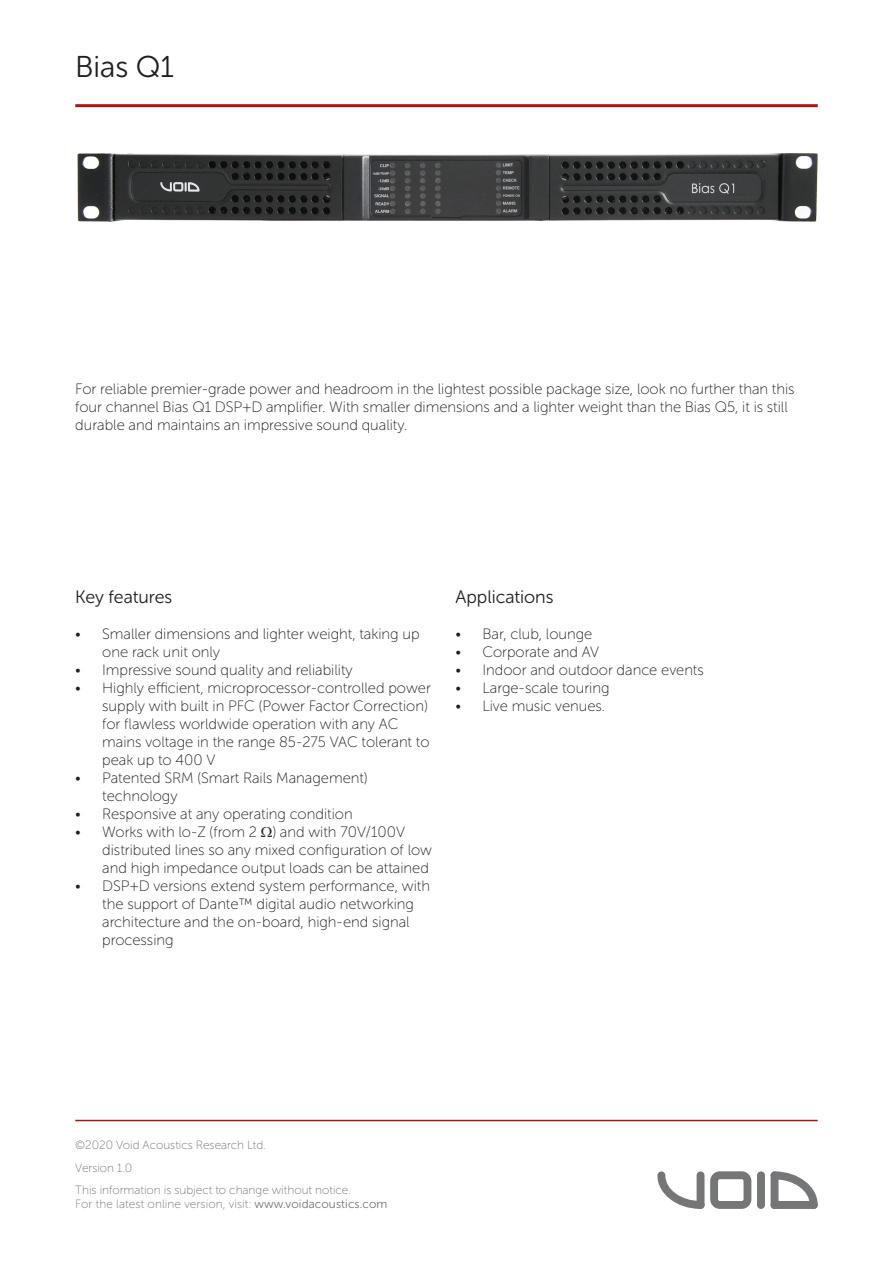
<style>
.page{position:relative;width:893px;height:1263px;background:#fff}
.page>*{position:absolute;margin:0;border:0;box-sizing:border-box;transform-origin:0 0}
.t1{font:30px "Museo Sans Rounded 300";color:#231f20}
.t2{font:18px "Museo Sans Rounded 300";color:#231f20}
.t3{font:15px/18px "Museo Sans Rounded 100";color:#231f20}
.t4{font:12px/22.5px "Museo Sans Rounded 100";color:#757678}
.s1{font-family:"Museo Sans Rounded 300"}
</style>
<div class="page">
<hr style="left:75px;top:104px;width:743px;height:3px;background:#ac1410">
<svg style="left:657px;top:1171px;width:47px;height:38px"></svg>
<svg style="left:771px;top:1171px;width:47px;height:38px"></svg>
<div style="left:771px;top:1201px;width:47px;height:8px;background:#757678;border-radius:4px"></div>
<div style="left:771px;top:1171px;width:7px;height:38px;background:#757678;border-radius:4px"></div>
<div style="left:757px;top:1171px;width:8px;height:38px;background:#757678;border-radius:4px"></div>
<div style="left:697px;top:1171px;width:7px;height:38px;background:#757678;border-radius:4px"></div>
<svg style="left:710px;top:1171px;width:41px;height:38px"></svg>
<hr style="left:75px;top:1120px;width:743px;height:1px;background:#ac1410">
<img style="left:77px;top:153px;width:741px;height:69px">
<h1 class="t1" style="left:75px;top:50px;width:100px">Bias Q1</h1>
<p class="t3" style="left:75px;top:380px;width:721px">For reliable premier-grade power and headroom in the lightest possible package size, look no further than this four channel Bias Q1 DSP+D amplifier. With smaller dimensions and a lighter weight than the Bias Q5, it is still durable and maintains an impressive sound quality.</p>
<p class="t2" style="left:75px;top:587px;width:99px">Key features</p>
<p class="t3" style="left:102px;top:625px;width:319px;text-indent:-27px">• Smaller dimensions and lighter weight, taking up one rack unit only</p>
<p class="t3" style="left:75px;top:661px;width:279px">• Impressive sound quality and reliability</p>
<p class="t3" style="left:102px;top:679px;width:330px;text-indent:-27px">• Highly efficient, microprocessor-controlled power supply with built in PFC (Power Factor Correction) for flawless worldwide operation with any AC mains voltage in the range 85-275 VAC tolerant to peak up to 400 V</p>
<p class="t3" style="left:102px;top:769px;width:267px;text-indent:-27px">• Patented SRM (Smart Rails Management) technology</p>
<p class="t3" style="left:75px;top:805px;width:279px">• Responsive at any operating condition</p>
<p class="t3" style="left:102px;top:823px;width:331px;text-indent:-27px">• Works with lo-Z (from 2 ) and with 70V/100V distributed lines so any mixed configuration of low and high impedance output loads can be attained</p>
<p class="t3" style="left:102px;top:877px;width:329px;text-indent:-27px">• DSP+D versions extend system performance, with the support of Dante™ digital audio networking architecture and the on-board, high-end signal processing</p>
<p class="t2" style="left:455px;top:587px;width:100px">Applications</p>
<p class="t3" style="left:455px;top:625px;width:138px">• Bar, club, lounge</p>
<p class="t3" style="left:455px;top:643px;width:145px">• Corporate and AV</p>
<p class="t3" style="left:455px;top:661px;width:250px">• Indoor and outdoor dance events</p>
<p class="t3" style="left:455px;top:679px;width:156px">• Large-scale touring</p>
<p class="t3" style="left:455px;top:697px;width:151px">• Live music venues.</p>
<p class="t4" style="left:75px;top:1134px;width:277px">©2020 Void Acoustics Research Ltd.<br>Version 1.0<br>This information is subject to change without notice.</p>
<p class="t4" style="left:75px;top:1192px;width:314px">For the latest online version, visit: <span class="s1">www.voidacoustics.com</span></p>
</div>
